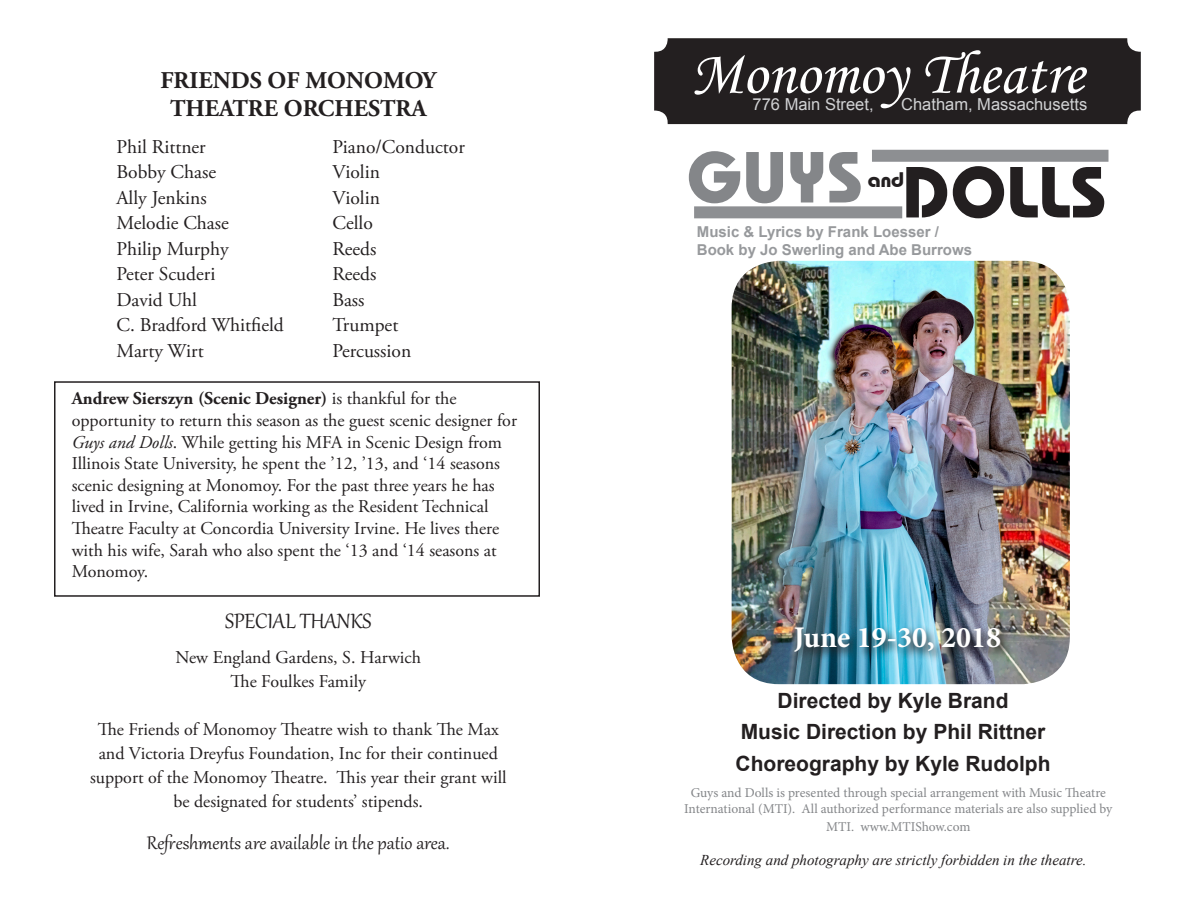
<style>
.page{position:relative;width:1188px;height:918px;background:#fff}
.page>*{position:absolute;margin:0;border:0;box-sizing:border-box;transform-origin:0 0}
.t1{font:800 72px "Brie";color:#231f20}
.t2{font:61.5px "Monotype Corsiva";color:#fff}
.t3{font:700 30px "Minion Pro";color:#fff}
.t4{font:25.5px "Gabriola";color:#231f20}
.t5{font:700 24px/28.8px "Adobe Garamond Pro";color:#231f20;text-align:center}
.t6{font:22.5px "Gabriola";color:#231f20}
.t7{font:700 21px/31.5px "Arial";color:#231f20;text-align:center}
.t8{font:800 21px "Brie";color:#231f20}
.t9{font:19.5px "Adobe Garamond Pro";color:#231f20}
.t10{font:18px/21.6px "Adobe Garamond Pro";color:#231f20;text-align:center}
.t11{font:16.5px "Arial";color:#d1d2d4}
.t12{font:italic 15px "Times New Roman";color:#231f20}
.t13{font:700 15px/18px "Arial";color:#97999c}
.t14{font:13.5px/16.2px "Minion Pro";color:#848689;text-align:center}
.s1{font-weight:700}
.s2{font-style:italic}
</style>
<div class="page">
<div style="left:656px;top:40px;width:483px;height:83px;background:#231f20;border-radius:14px"></div>
<div style="left:654px;top:38px;width:487px;height:86px;border:3px solid #231f20;border-radius:14px"></div>
<div style="left:54px;top:381px;width:486px;height:216px;border:2px solid #231f20"></div>
<img style="left:732px;top:261px;width:338px;height:423px">
<div style="left:872px;top:150px;width:236px;height:12px;background:#8d8f92"></div>
<div style="left:694px;top:206px;width:208px;height:12px;background:#8d8f92"></div>
<img style="left:791px;top:625px;width:221px;height:40px">
<h3 class="t5" style="left:161px;top:66px;width:277px">FRIENDS OF MONOMOY<br>THEATRE ORCHESTRA</h3>
<p class="t9" style="left:116px;top:135px;width:91px">Phil Rittner</p>
<p class="t9" style="left:332px;top:135px;width:134px">Piano/Conductor</p>
<p class="t9" style="left:116px;top:160px;width:101px">Bobby Chase</p>
<p class="t9" style="left:332px;top:160px;width:49px">Violin</p>
<p class="t9" style="left:116px;top:186px;width:92px">Ally Jenkins</p>
<p class="t9" style="left:332px;top:186px;width:49px">Violin</p>
<p class="t9" style="left:116px;top:211px;width:114px">Melodie Chase</p>
<p class="t9" style="left:332px;top:211px;width:42px">Cello</p>
<p class="t9" style="left:116px;top:237px;width:114px">Philip Murphy</p>
<p class="t9" style="left:332px;top:237px;width:46px">Reeds</p>
<p class="t9" style="left:116px;top:262px;width:100px">Peter Scuderi</p>
<p class="t9" style="left:332px;top:262px;width:46px">Reeds</p>
<p class="t9" style="left:116px;top:288px;width:82px">David Uhl</p>
<p class="t9" style="left:332px;top:288px;width:34px">Bass</p>
<p class="t9" style="left:116px;top:313px;width:169px">C. Bradford Whitfield</p>
<p class="t9" style="left:332px;top:313px;width:67px">Trumpet</p>
<p class="t9" style="left:116px;top:339px;width:89px">Marty Wirt</p>
<p class="t9" style="left:332px;top:339px;width:80px">Percussion</p>
<p class="t10" style="left:72px;top:388px;width:447px;text-align:left"><span class="s1">Andrew Sierszyn (Scenic Designer)</span> is thankful for the opportunity to return this season as the guest scenic designer for <span class="s2">Guys and Dolls</span>. While getting his MFA in Scenic Design from Illinois State University, he spent the ’12, ’13, and ‘14 seasons scenic designing at Monomoy. For the past three years he has lived in Irvine, California working as the Resident Technical Theatre Faculty at Concordia University Irvine. He lives there with his wife, Sarah who also spent the ‘13 and ‘14 seasons at Monomoy.</p>
<h3 class="t4" style="left:225px;top:605px;width:148px">SPECIAL THANKS</h3>
<p class="t10" style="left:176px;top:646px;width:247px;line-height:24px">New England Gardens, S. Harwich<br>The Foulkes Family</p>
<p class="t10" style="left:90px;top:718px;width:418px;line-height:24px">The Friends of Monomoy Theatre wish to thank The Max and Victoria Dreyfus Foundation, Inc for their continued support of the Monomoy Theatre. This year their grant will be designated for students’ stipends.</p>
<p class="t6" style="left:147px;top:828px;width:304px">Refreshments are available in the patio area.</p>
<h2 class="t2" style="left:691px;top:36px;width:395px">Monomoy Theatre</h2>
<p class="t11" style="left:753px;top:93px;width:123px">776 Main Street,</p>
<p class="t11" style="left:901px;top:93px;width:188px">Chatham, Massachusetts</p>
<h1 class="t1" style="left:686px;top:160px;width:422px"><sup>GUYS</sup> DOLLS</h1>
<p class="t8" style="left:868px;top:170px;width:38px">and</p>
<p class="t13" style="left:697px;top:223px;width:277px">Music &amp; Lyrics by Frank Loesser /<br>Book by Jo Swerling and Abe Burrows</p>
<h3 class="t3" style="left:794px;top:616px;width:209px">June 19-30, 2018</h3>
<p class="t7" style="left:736px;top:685px;width:317px">Directed by Kyle Brand<br>Music Direction by Phil Rittner<br>Choreography by Kyle Rudolph</p>
<p class="t14" style="left:684px;top:785px;width:430px">Guys and Dolls is presented through special arrangement with Music Theatre<br>International (MTI). All authorized performance materials are also supplied by</p>
<p class="t14" style="left:826px;top:819px;width:146px">MTI. www.MTIShow.com</p>
<p class="t12" style="left:700px;top:850px;width:388px">Recording and photography are strictly forbidden in the theatre.</p>
</div>
